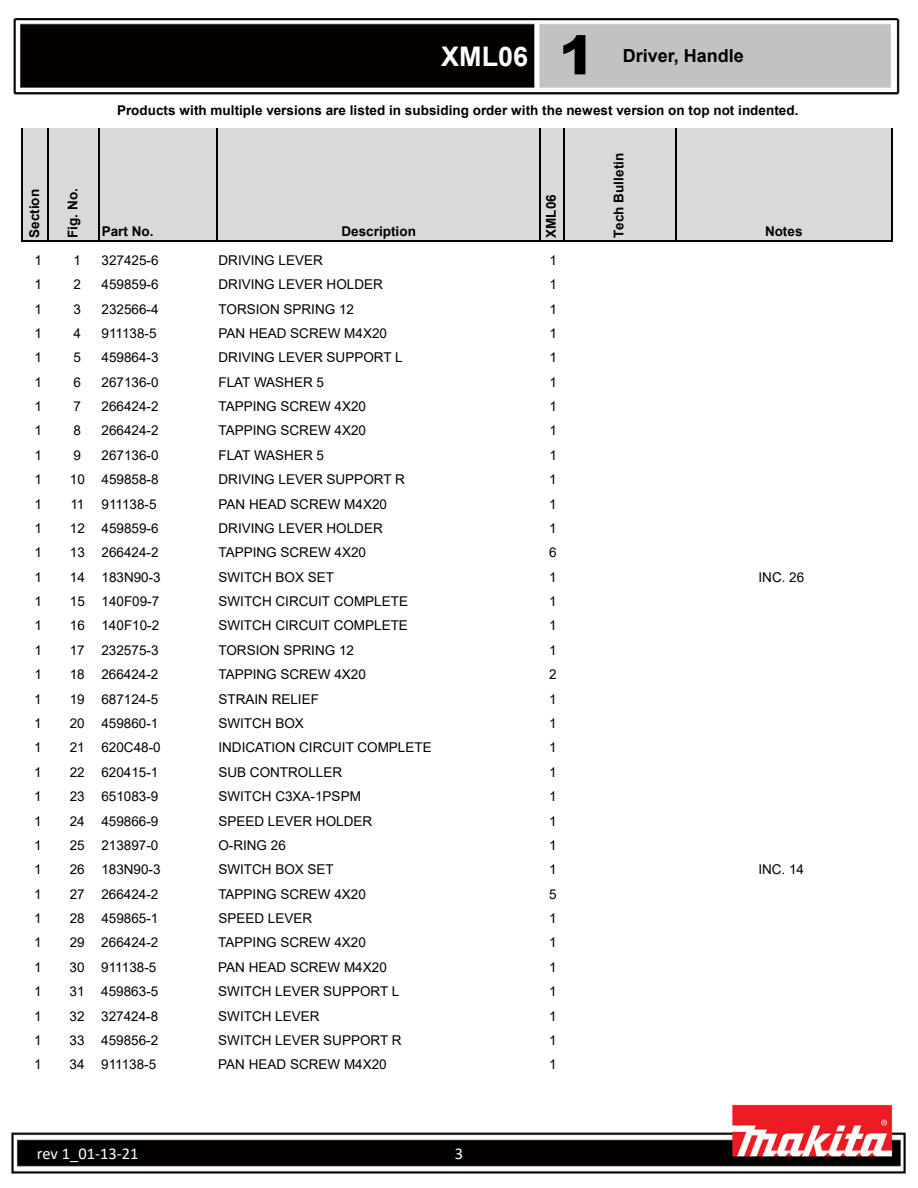
<style>
.page{position:relative;width:918px;height:1188px;background:#fff}
.page>*{position:absolute;margin:0;border:0;box-sizing:border-box;transform-origin:0 0}
.t1{font:700 27px "Arial";color:#fff}
.t2{font:700 18px "Arial";color:#000}
.t3{font:16.5px "Calibri";color:#fff}
.t4{font:13.5px "Arial";color:#000}
.t5{font:700 13.5px "Arial";color:#000}
.s1{font-weight:900;font-size:54px;color:#000}
</style>
<div class="page">
<img style="left:11px;top:18px;width:895px;height:1156px">
<div style="left:23px;top:129px;width:869px;height:112px;background:#d9d9d9"></div>
<hr style="left:22px;top:129px;width:1px;height:113px;background:#000">
<hr style="left:48px;top:129px;width:1px;height:113px;background:#000">
<hr style="left:98px;top:129px;width:2px;height:113px;background:#000">
<hr style="left:216px;top:129px;width:2px;height:113px;background:#000">
<hr style="left:539px;top:129px;width:2px;height:113px;background:#000">
<hr style="left:563px;top:129px;width:1px;height:113px;background:#000">
<hr style="left:675px;top:129px;width:1px;height:113px;background:#000">
<hr style="left:891px;top:129px;width:2px;height:113px;background:#000">
<hr style="left:23px;top:240px;width:870px;height:2px;background:#000">
<h1 class="t1" style="left:441px;top:37px;width:155px">XML06 <span class="s1">1</span></h1>
<h2 class="t2" style="left:623px;top:43px;width:123px">Driver, Handle</h2>
<p class="t5" style="left:25px;top:238px;width:50px;rotate:-90deg">Section</p>
<p class="t5" style="left:63px;top:238px;width:51px;rotate:-90deg">Fig. No.</p>
<p class="t5" style="left:117px;top:100px;width:683px">Products with multiple versions are listed in subsiding order with the newest version on top not indented.</p>
<p class="t5" style="left:102px;top:222px;width:53px">Part No.</p>
<p class="t5" style="left:341px;top:222px;width:76px">Description</p>
<p class="t5" style="left:542px;top:238px;width:45px;rotate:-90deg">XML06</p>
<p class="t5" style="left:609px;top:238px;width:87px;rotate:-90deg">Tech Bulletin</p>
<p class="t5" style="left:765px;top:222px;width:39px">Notes</p>
<p class="t4" style="left:34px;top:251px;width:9px">1</p>
<p class="t4" style="left:74px;top:251px;width:9px">1</p>
<p class="t4" style="left:102px;top:251px;width:59px">327425-6</p>
<p class="t4" style="left:219px;top:251px;width:106px">DRIVING LEVER</p>
<p class="t4" style="left:549px;top:251px;width:9px">1</p>
<p class="t4" style="left:34px;top:275px;width:9px">1</p>
<p class="t4" style="left:74px;top:275px;width:9px">2</p>
<p class="t4" style="left:102px;top:275px;width:59px">459859-6</p>
<p class="t4" style="left:219px;top:275px;width:166px">DRIVING LEVER HOLDER</p>
<p class="t4" style="left:549px;top:275px;width:9px">1</p>
<p class="t4" style="left:34px;top:299px;width:9px">1</p>
<p class="t4" style="left:74px;top:299px;width:9px">3</p>
<p class="t4" style="left:102px;top:299px;width:59px">232566-4</p>
<p class="t4" style="left:219px;top:299px;width:137px">TORSION SPRING 12</p>
<p class="t4" style="left:549px;top:299px;width:9px">1</p>
<p class="t4" style="left:34px;top:324px;width:9px">1</p>
<p class="t4" style="left:74px;top:324px;width:9px">4</p>
<p class="t4" style="left:102px;top:324px;width:57px">911138-5</p>
<p class="t4" style="left:219px;top:324px;width:170px">PAN HEAD SCREW M4X20</p>
<p class="t4" style="left:549px;top:324px;width:9px">1</p>
<p class="t4" style="left:34px;top:348px;width:9px">1</p>
<p class="t4" style="left:74px;top:348px;width:9px">5</p>
<p class="t4" style="left:102px;top:348px;width:59px">459864-3</p>
<p class="t4" style="left:219px;top:348px;width:186px">DRIVING LEVER SUPPORT L</p>
<p class="t4" style="left:549px;top:348px;width:9px">1</p>
<p class="t4" style="left:34px;top:373px;width:9px">1</p>
<p class="t4" style="left:74px;top:373px;width:9px">6</p>
<p class="t4" style="left:102px;top:373px;width:59px">267136-0</p>
<p class="t4" style="left:219px;top:373px;width:107px">FLAT WASHER 5</p>
<p class="t4" style="left:549px;top:373px;width:9px">1</p>
<p class="t4" style="left:34px;top:397px;width:9px">1</p>
<p class="t4" style="left:74px;top:397px;width:9px">7</p>
<p class="t4" style="left:102px;top:397px;width:59px">266424-2</p>
<p class="t4" style="left:219px;top:397px;width:149px">TAPPING SCREW 4X20</p>
<p class="t4" style="left:549px;top:397px;width:9px">1</p>
<p class="t4" style="left:34px;top:421px;width:9px">1</p>
<p class="t4" style="left:74px;top:421px;width:9px">8</p>
<p class="t4" style="left:102px;top:421px;width:59px">266424-2</p>
<p class="t4" style="left:219px;top:421px;width:149px">TAPPING SCREW 4X20</p>
<p class="t4" style="left:549px;top:421px;width:9px">1</p>
<p class="t4" style="left:34px;top:446px;width:9px">1</p>
<p class="t4" style="left:74px;top:446px;width:9px">9</p>
<p class="t4" style="left:102px;top:446px;width:59px">267136-0</p>
<p class="t4" style="left:219px;top:446px;width:107px">FLAT WASHER 5</p>
<p class="t4" style="left:549px;top:446px;width:9px">1</p>
<p class="t4" style="left:34px;top:470px;width:9px">1</p>
<p class="t4" style="left:70px;top:470px;width:90px">10 459858-8</p>
<p class="t4" style="left:219px;top:470px;width:188px">DRIVING LEVER SUPPORT R</p>
<p class="t4" style="left:549px;top:470px;width:9px">1</p>
<p class="t4" style="left:34px;top:495px;width:9px">1</p>
<p class="t4" style="left:70px;top:495px;width:16px">11</p>
<p class="t4" style="left:102px;top:495px;width:57px">911138-5</p>
<p class="t4" style="left:219px;top:495px;width:170px">PAN HEAD SCREW M4X20</p>
<p class="t4" style="left:549px;top:495px;width:9px">1</p>
<p class="t4" style="left:34px;top:519px;width:9px">1</p>
<p class="t4" style="left:70px;top:519px;width:90px">12 459859-6</p>
<p class="t4" style="left:219px;top:519px;width:166px">DRIVING LEVER HOLDER</p>
<p class="t4" style="left:549px;top:519px;width:9px">1</p>
<p class="t4" style="left:34px;top:543px;width:9px">1</p>
<p class="t4" style="left:70px;top:543px;width:90px">13 266424-2</p>
<p class="t4" style="left:219px;top:543px;width:149px">TAPPING SCREW 4X20</p>
<p class="t4" style="left:549px;top:543px;width:9px">6</p>
<p class="t4" style="left:34px;top:568px;width:9px">1</p>
<p class="t4" style="left:70px;top:568px;width:92px">14 183N90-3</p>
<p class="t4" style="left:219px;top:568px;width:117px">SWITCH BOX SET</p>
<p class="t4" style="left:549px;top:568px;width:9px">1</p>
<p class="t4" style="left:759px;top:568px;width:47px">INC. 26</p>
<p class="t4" style="left:34px;top:592px;width:9px">1</p>
<p class="t4" style="left:70px;top:592px;width:91px">15 140F09-7</p>
<p class="t4" style="left:219px;top:592px;width:191px">SWITCH CIRCUIT COMPLETE</p>
<p class="t4" style="left:549px;top:592px;width:9px">1</p>
<p class="t4" style="left:34px;top:616px;width:9px">1</p>
<p class="t4" style="left:70px;top:616px;width:91px">16 140F10-2</p>
<p class="t4" style="left:218px;top:616px;width:191px">SWITCH CIRCUIT COMPLETE</p>
<p class="t4" style="left:549px;top:616px;width:9px">1</p>
<p class="t4" style="left:34px;top:641px;width:9px">1</p>
<p class="t4" style="left:70px;top:641px;width:90px">17 232575-3</p>
<p class="t4" style="left:218px;top:641px;width:137px">TORSION SPRING 12</p>
<p class="t4" style="left:549px;top:641px;width:9px">1</p>
<p class="t4" style="left:34px;top:665px;width:9px">1</p>
<p class="t4" style="left:70px;top:665px;width:90px">18 266424-2</p>
<p class="t4" style="left:218px;top:665px;width:149px">TAPPING SCREW 4X20</p>
<p class="t4" style="left:549px;top:665px;width:9px">2</p>
<p class="t4" style="left:34px;top:690px;width:9px">1</p>
<p class="t4" style="left:70px;top:690px;width:90px">19 687124-5</p>
<p class="t4" style="left:218px;top:690px;width:102px">STRAIN RELIEF</p>
<p class="t4" style="left:549px;top:690px;width:9px">1</p>
<p class="t4" style="left:34px;top:714px;width:9px">1</p>
<p class="t4" style="left:70px;top:714px;width:90px">20 459860-1</p>
<p class="t4" style="left:218px;top:714px;width:87px">SWITCH BOX</p>
<p class="t4" style="left:549px;top:714px;width:9px">1</p>
<p class="t4" style="left:34px;top:738px;width:9px">1</p>
<p class="t4" style="left:70px;top:738px;width:92px">21 620C48-0</p>
<p class="t4" style="left:218px;top:738px;width:215px">INDICATION CIRCUIT COMPLETE</p>
<p class="t4" style="left:549px;top:738px;width:9px">1</p>
<p class="t4" style="left:34px;top:763px;width:9px">1</p>
<p class="t4" style="left:70px;top:763px;width:90px">22 620415-1</p>
<p class="t4" style="left:218px;top:763px;width:125px">SUB CONTROLLER</p>
<p class="t4" style="left:549px;top:763px;width:9px">1</p>
<p class="t4" style="left:34px;top:787px;width:9px">1</p>
<p class="t4" style="left:70px;top:787px;width:90px">23 651083-9</p>
<p class="t4" style="left:218px;top:787px;width:144px">SWITCH C3XA-1PSPM</p>
<p class="t4" style="left:549px;top:787px;width:9px">1</p>
<p class="t4" style="left:34px;top:811px;width:9px">1</p>
<p class="t4" style="left:70px;top:811px;width:90px">24 459866-9</p>
<p class="t4" style="left:218px;top:811px;width:155px">SPEED LEVER HOLDER</p>
<p class="t4" style="left:549px;top:811px;width:9px">1</p>
<p class="t4" style="left:34px;top:836px;width:9px">1</p>
<p class="t4" style="left:70px;top:836px;width:90px">25 213897-0</p>
<p class="t4" style="left:218px;top:836px;width:69px">O-RING 26</p>
<p class="t4" style="left:549px;top:836px;width:9px">1</p>
<p class="t4" style="left:34px;top:860px;width:9px">1</p>
<p class="t4" style="left:70px;top:860px;width:92px">26 183N90-3</p>
<p class="t4" style="left:218px;top:860px;width:117px">SWITCH BOX SET</p>
<p class="t4" style="left:549px;top:860px;width:9px">1</p>
<p class="t4" style="left:758px;top:860px;width:47px">INC. 14</p>
<p class="t4" style="left:34px;top:885px;width:9px">1</p>
<p class="t4" style="left:70px;top:885px;width:90px">27 266424-2</p>
<p class="t4" style="left:218px;top:885px;width:149px">TAPPING SCREW 4X20</p>
<p class="t4" style="left:549px;top:885px;width:9px">5</p>
<p class="t4" style="left:34px;top:909px;width:9px">1</p>
<p class="t4" style="left:70px;top:909px;width:90px">28 459865-1</p>
<p class="t4" style="left:218px;top:909px;width:95px">SPEED LEVER</p>
<p class="t4" style="left:549px;top:909px;width:9px">1</p>
<p class="t4" style="left:34px;top:933px;width:9px">1</p>
<p class="t4" style="left:70px;top:933px;width:90px">29 266424-2</p>
<p class="t4" style="left:218px;top:933px;width:149px">TAPPING SCREW 4X20</p>
<p class="t4" style="left:549px;top:933px;width:9px">1</p>
<p class="t4" style="left:34px;top:958px;width:9px">1</p>
<p class="t4" style="left:70px;top:958px;width:88px">30 911138-5</p>
<p class="t4" style="left:218px;top:958px;width:170px">PAN HEAD SCREW M4X20</p>
<p class="t4" style="left:549px;top:958px;width:9px">1</p>
<p class="t4" style="left:34px;top:982px;width:9px">1</p>
<p class="t4" style="left:70px;top:982px;width:90px">31 459863-5</p>
<p class="t4" style="left:218px;top:982px;width:183px">SWITCH LEVER SUPPORT L</p>
<p class="t4" style="left:549px;top:982px;width:9px">1</p>
<p class="t4" style="left:34px;top:1007px;width:9px">1</p>
<p class="t4" style="left:70px;top:1007px;width:90px">32 327424-8</p>
<p class="t4" style="left:218px;top:1007px;width:103px">SWITCH LEVER</p>
<p class="t4" style="left:549px;top:1007px;width:9px">1</p>
<p class="t4" style="left:34px;top:1031px;width:9px">1</p>
<p class="t4" style="left:70px;top:1031px;width:90px">33 459856-2</p>
<p class="t4" style="left:218px;top:1031px;width:185px">SWITCH LEVER SUPPORT R</p>
<p class="t4" style="left:549px;top:1031px;width:9px">1</p>
<p class="t4" style="left:34px;top:1055px;width:9px">1</p>
<p class="t4" style="left:70px;top:1055px;width:88px">34 911138-5</p>
<p class="t4" style="left:218px;top:1055px;width:170px">PAN HEAD SCREW M4X20</p>
<p class="t4" style="left:549px;top:1055px;width:9px">1</p>
<p class="t3" style="left:37px;top:1142px;width:103px">rev 1_01-13-21</p>
<p class="t3" style="left:455px;top:1142px;width:10px">3</p>
</div>
